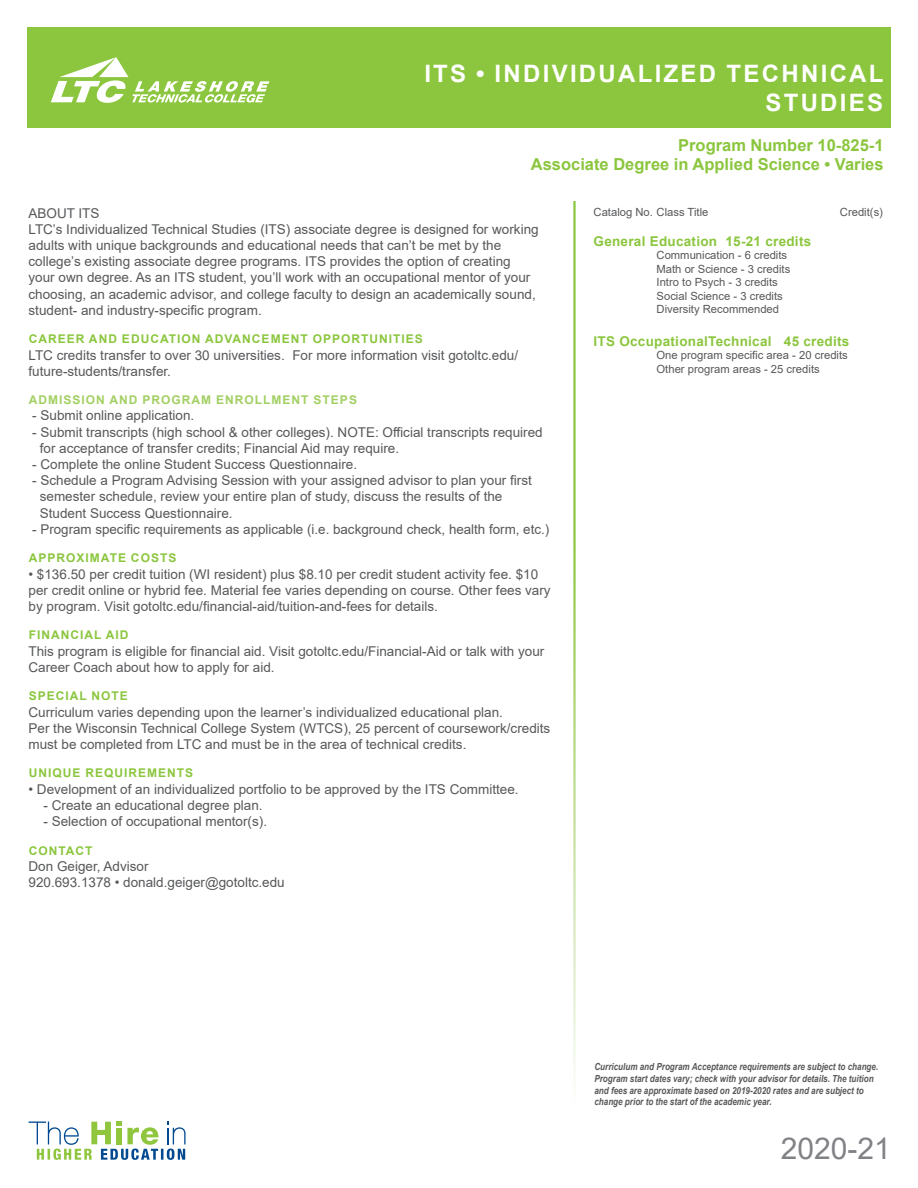
<style>
.page{position:relative;width:918px;height:1188px;background:#fff}
.page>*{position:absolute;margin:0;border:0;box-sizing:border-box;transform-origin:0 0}
.t1{font:30px "Arial";color:#808285}
.t2{font:700 24px "Arial";letter-spacing:.095em;color:#fff}
.t3{font:700 16.5px "Arial";color:#8bc63e}
.Bullet_List{font:13.5px/16.2px "Arial";color:#57585a}
.t4{font:700 13.5px "Arial";letter-spacing:.02em;color:#8bc63e}
.t5{font:700 12px "Arial";letter-spacing:.085em;color:#8bc63e}
.Bullet_List-2{font:700 12px "Arial";letter-spacing:.085em;color:#a2cf62}
.t6{font:11.25px "Arial";color:#57585a}
.t7{font:italic 700 9.75px/11.7px "Arial";color:#57585a;scale:.83 1}
</style>
<div class="page">
<div style="left:27px;top:27px;width:864px;height:100px;background:#8bc63e"></div>
<svg style="left:51px;top:57px;width:218px;height:46px"></svg>
<svg style="left:29px;top:1122px;width:157px;height:38px"></svg>
<p class="t2" style="left:424px;top:57px;width:461px">ITS • INDIVIDUALIZED TECHNICAL</p>
<p class="t2" style="left:765px;top:86px;width:119px">STUDIES</p>
<p class="t3" style="left:678px;top:133px;width:207px">Program Number 10-825-1</p>
<p class="t3" style="left:531px;top:153px;width:354px">Associate Degree in Applied Science • Varies</p>
<p class="Bullet_List" style="left:28px;top:205px;width:73px">ABOUT ITS</p>
<p class="Bullet_List" style="left:28px;top:221px;width:512px">LTC’s Individualized Technical Studies (ITS) associate degree is designed for working</p>
<p class="Bullet_List" style="left:28px;top:237px;width:509px">adults with unique backgrounds and educational needs that can’t be met by the college’s existing associate degree programs. ITS provides the option of creating your own degree. As an ITS student, you’ll work with an occupational mentor of your choosing, an academic advisor, and college faculty to design an academically sound, student- and industry-specific program.</p>
<p class="t5" style="left:29px;top:331px;width:396px">CAREER AND EDUCATION ADVANCEMENT OPPORTUNITIES</p>
<p class="Bullet_List" style="left:28px;top:347px;width:491px">LTC credits transfer to over 30 universities. For more information visit gotoltc.edu/ future-students/transfer.</p>
<p class="Bullet_List-2" style="left:29px;top:392px;width:330px">ADMISSION AND PROGRAM ENROLLMENT STEPS</p>
<p class="Bullet_List" style="left:32px;top:408px;width:164px">- Submit online application.</p>
<p class="Bullet_List" style="left:32px;top:424px;width:512px">- Submit transcripts (high school &amp; other colleges). NOTE: Official transcripts required</p>
<p class="Bullet_List" style="left:40px;top:440px;width:361px">for acceptance of transfer credits; Financial Aid may require.</p>
<p class="Bullet_List" style="left:32px;top:456px;width:326px">- Complete the online Student Success Questionnaire.</p>
<p class="Bullet_List" style="left:32px;top:472px;width:501px">- Schedule a Program Advising Session with your assigned advisor to plan your first</p>
<p class="Bullet_List" style="left:40px;top:489px;width:464px">semester schedule, review your entire plan of study, discuss the results of the</p>
<p class="Bullet_List" style="left:40px;top:505px;width:194px">Student Success Questionnaire.</p>
<p class="Bullet_List" style="left:32px;top:521px;width:519px">- Program specific requirements as applicable (i.e. background check, health form, etc.)</p>
<p class="t5" style="left:29px;top:550px;width:149px">APPROXIMATE COSTS</p>
<p class="Bullet_List" style="left:28px;top:566px;width:524px">• $136.50 per credit tuition (WI resident) plus $8.10 per credit student activity fee. $10 per credit online or hybrid fee. Material fee varies depending on course. Other fees vary by program. Visit gotoltc.edu/financial-aid/tuition-and-fees for details.</p>
<p class="t5" style="left:29px;top:627px;width:101px">FINANCIAL AID</p>
<p class="Bullet_List" style="left:28px;top:643px;width:517px">This program is eligible for financial aid. Visit gotoltc.edu/Financial-Aid or talk with your<br>Career Coach about how to apply for aid.</p>
<p class="t5" style="left:29px;top:688px;width:101px">SPECIAL NOTE</p>
<p class="Bullet_List" style="left:28px;top:704px;width:476px">Curriculum varies depending upon the learner’s individualized educational plan.</p>
<p class="Bullet_List" style="left:28px;top:720px;width:523px">Per the Wisconsin Technical College System (WTCS), 25 percent of coursework/credits</p>
<p class="Bullet_List" style="left:28px;top:736px;width:439px">must be completed from LTC and must be in the area of technical credits.</p>
<p class="t5" style="left:29px;top:765px;width:166px">UNIQUE REQUIREMENTS</p>
<p class="Bullet_List" style="left:28px;top:781px;width:492px">• Development of an individualized portfolio to be approved by the ITS Committee.</p>
<p class="Bullet_List" style="left:44px;top:797px;width:221px">- Create an educational degree plan.</p>
<p class="Bullet_List" style="left:44px;top:813px;width:225px">- Selection of occupational mentor(s).</p>
<p class="t5" style="left:29px;top:842px;width:65px">CONTACT</p>
<p class="Bullet_List" style="left:28px;top:858px;width:122px">Don Geiger, Advisor</p>
<p class="Bullet_List" style="left:28px;top:874px;width:258px">920.693.1378 • donald.geiger@gotoltc.edu</p>
<p class="t6" style="left:594px;top:204px;width:116px">Catalog No. Class Title</p>
<p class="t6" style="left:840px;top:204px;width:45px">Credit(s)</p>
<p class="t4" style="left:594px;top:231px;width:219px">General Education 15-21 credits</p>
<p class="t6" style="left:657px;top:248px;width:132px">Communication - 6 credits</p>
<p class="t6" style="left:657px;top:261px;width:135px">Math or Science - 3 credits</p>
<p class="t6" style="left:657px;top:275px;width:123px">Intro to Psych - 3 credits</p>
<p class="t6" style="left:657px;top:288px;width:128px">Social Science - 3 credits</p>
<p class="t6" style="left:657px;top:302px;width:124px">Diversity Recommended</p>
<p class="t4" style="left:594px;top:331px;width:257px">ITS OccupationalTechnical 45 credits</p>
<p class="t6" style="left:657px;top:347px;width:193px">One program specific area - 20 credits</p>
<p class="t6" style="left:657px;top:361px;width:165px">Other program areas - 25 credits</p>
<p class="t7" style="left:594px;top:1061px;width:344px">Curriculum and Program Acceptance requirements are subject to change.<br>Program start dates vary; check with your advisor for details. The tuition and fees are approximate based on 2019-2020 rates and are subject to change prior to the start of the academic year.</p>
<h1 class="t1" style="left:781px;top:1128px;width:112px">2020-21</h1>
</div>
